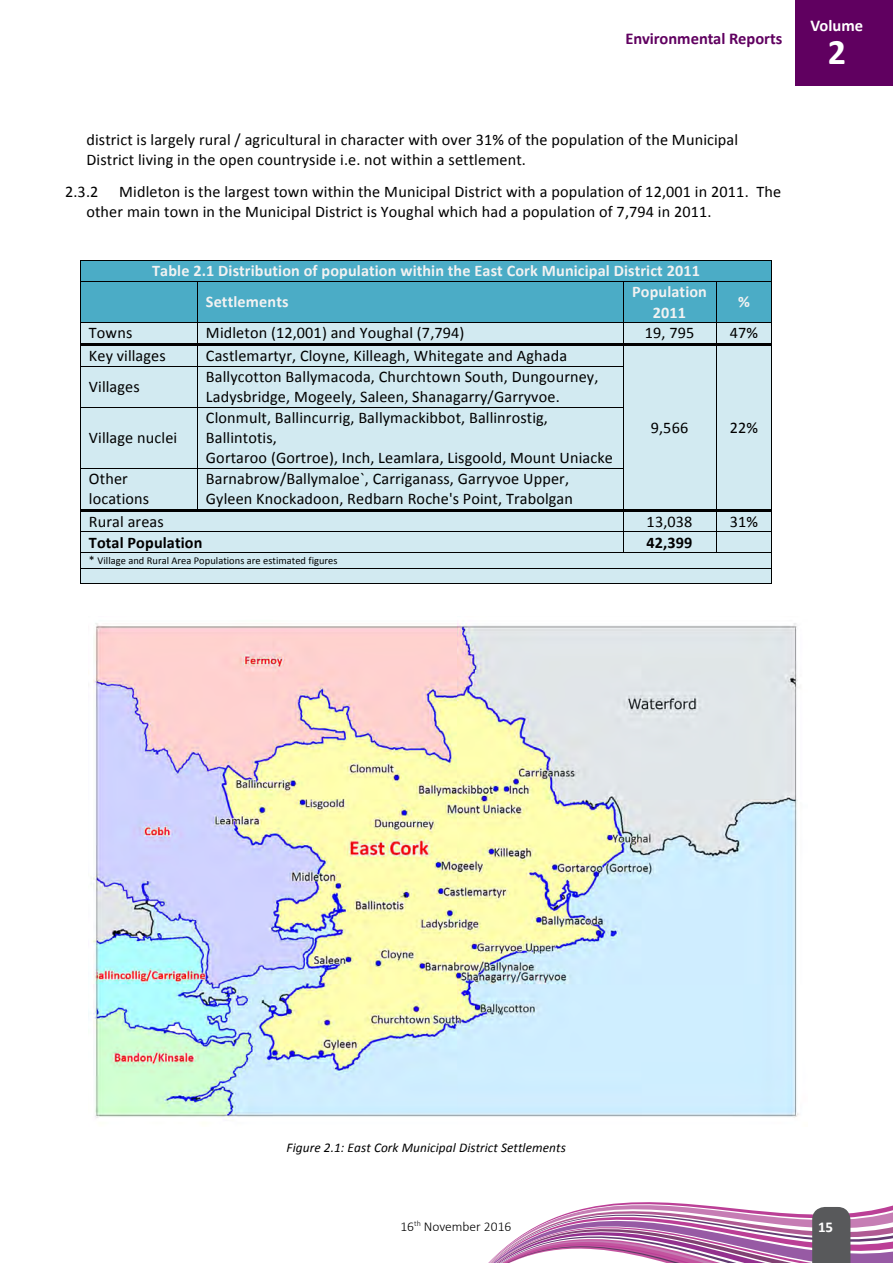
<style>
.page{position:relative;width:893px;height:1263px;background:#fff}
.page>*{position:absolute;margin:0;border:0;box-sizing:border-box;transform-origin:0 0}
.t1{font:700 36px "Calibri";color:#fff}
.t2{font:700 16.5px "Calibri";color:#600060}
.t3{font:700 16.5px "Calibri";color:#fff}
.t4{font:16.2px/20.1px "Calibri";letter-spacing:.01em;color:#000}
.t5{font:700 16.2px/30.9px "Calibri";letter-spacing:.01em;color:#f2f2f2}
.t6{font:700 16.2px "Calibri";letter-spacing:.01em;color:#000}
.t7{font:700 15px "Calibri";color:#fff}
.t8{font:300 13.5px "Calibri";color:#000}
.t9{font:italic 13.35px "Calibri";letter-spacing:.005em;color:#000}
.t10{font:10.5px "Calibri";letter-spacing:.005em;color:#000}
.s1{font-size:11.85px}
</style>
<div class="page">
<svg style="left:488px;top:1202px;width:405px;height:61px"></svg>
<div style="left:812px;top:1207px;width:38px;height:56px;background:#58595b"></div>
<div style="left:795px;top:0;width:98px;height:86px;background:#600060"></div>
<img style="left:91px;top:623px;width:708px;height:495px">
<div style="left:81px;top:261px;width:690px;height:20px;background:#4bacc6"></div>
<hr style="left:81px;top:260px;width:690px;height:1px;background:#000">
<div style="left:81px;top:282px;width:117px;height:40px;background:#4bacc6"></div>
<div style="left:198px;top:282px;width:425px;height:40px;background:#4bacc6"></div>
<div style="left:623px;top:282px;width:93px;height:40px;background:#4bacc6"></div>
<div style="left:717px;top:282px;width:54px;height:40px;background:#4bacc6"></div>
<svg style="left:80px;top:260px;width:1px;height:22px"></svg>
<hr style="left:81px;top:281px;width:116px;height:1px;background:#000">
<hr style="left:198px;top:281px;width:425px;height:1px;background:#000">
<hr style="left:623px;top:281px;width:93px;height:1px;background:#000">
<hr style="left:717px;top:281px;width:54px;height:1px;background:#000">
<svg style="left:771px;top:260px;width:1px;height:22px"></svg>
<hr style="left:80px;top:282px;width:1px;height:40px;background:#000">
<hr style="left:197px;top:282px;width:1px;height:40px;background:#000">
<hr style="left:623px;top:282px;width:1px;height:40px;background:#000">
<hr style="left:716px;top:282px;width:1px;height:40px;background:#000">
<hr style="left:771px;top:282px;width:1px;height:40px;background:#000">
<div style="left:81px;top:323px;width:117px;height:20px;background:#d2eaf1"></div>
<div style="left:198px;top:323px;width:425px;height:20px;background:#d2eaf1"></div>
<div style="left:623px;top:323px;width:93px;height:20px;background:#d2eaf1"></div>
<div style="left:717px;top:323px;width:54px;height:20px;background:#d2eaf1"></div>
<hr style="left:81px;top:322px;width:116px;height:1px;background:#000">
<hr style="left:198px;top:322px;width:425px;height:1px;background:#000">
<hr style="left:623px;top:322px;width:93px;height:1px;background:#000">
<hr style="left:717px;top:322px;width:54px;height:1px;background:#000">
<div style="left:81px;top:346px;width:117px;height:20px;background:#d2eaf1"></div>
<div style="left:198px;top:346px;width:425px;height:20px;background:#d2eaf1"></div>
<div style="left:623px;top:346px;width:93px;height:163px;background:#d2eaf1"></div>
<div style="left:717px;top:346px;width:54px;height:163px;background:#d2eaf1"></div>
<hr style="left:81px;top:343px;width:116px;height:2px;background:#000">
<hr style="left:199px;top:343px;width:424px;height:2px;background:#000">
<hr style="left:625px;top:343px;width:91px;height:2px;background:#000">
<hr style="left:718px;top:343px;width:53px;height:2px;background:#000">
<div style="left:81px;top:366px;width:117px;height:41px;background:#d2eaf1"></div>
<div style="left:198px;top:366px;width:425px;height:41px;background:#d2eaf1"></div>
<svg style="left:80px;top:322px;width:1px;height:44px"></svg>
<hr style="left:81px;top:366px;width:116px;height:1px;background:#000">
<svg style="left:197px;top:322px;width:2px;height:44px"></svg>
<hr style="left:198px;top:366px;width:425px;height:1px;background:#000">
<svg style="left:623px;top:323px;width:2px;height:43px"></svg>
<svg style="left:716px;top:322px;width:2px;height:44px"></svg>
<svg style="left:771px;top:322px;width:1px;height:44px"></svg>
<hr style="left:80px;top:366px;width:1px;height:41px;background:#000">
<hr style="left:197px;top:366px;width:1px;height:41px;background:#000">
<hr style="left:623px;top:366px;width:1px;height:41px;background:#000">
<hr style="left:716px;top:366px;width:1px;height:41px;background:#000">
<hr style="left:771px;top:366px;width:1px;height:41px;background:#000">
<div style="left:81px;top:407px;width:117px;height:61px;background:#d2eaf1"></div>
<div style="left:198px;top:407px;width:425px;height:61px;background:#d2eaf1"></div>
<hr style="left:81px;top:407px;width:116px;height:1px;background:#000">
<hr style="left:198px;top:407px;width:425px;height:1px;background:#000">
<hr style="left:80px;top:407px;width:1px;height:61px;background:#000">
<hr style="left:197px;top:407px;width:1px;height:61px;background:#000">
<hr style="left:623px;top:407px;width:1px;height:61px;background:#000">
<hr style="left:716px;top:407px;width:1px;height:61px;background:#000">
<hr style="left:771px;top:407px;width:1px;height:61px;background:#000">
<div style="left:81px;top:469px;width:117px;height:40px;background:#d2eaf1"></div>
<div style="left:198px;top:469px;width:425px;height:40px;background:#d2eaf1"></div>
<hr style="left:81px;top:468px;width:116px;height:1px;background:#000">
<hr style="left:198px;top:468px;width:425px;height:1px;background:#000">
<hr style="left:80px;top:469px;width:1px;height:40px;background:#000">
<hr style="left:197px;top:469px;width:1px;height:40px;background:#000">
<hr style="left:623px;top:469px;width:1px;height:40px;background:#000">
<hr style="left:716px;top:469px;width:1px;height:40px;background:#000">
<hr style="left:771px;top:469px;width:1px;height:40px;background:#000">
<div style="left:81px;top:511px;width:542px;height:20px;background:#d2eaf1"></div>
<div style="left:623px;top:511px;width:93px;height:20px;background:#d2eaf1"></div>
<div style="left:717px;top:511px;width:54px;height:20px;background:#d2eaf1"></div>
<hr style="left:81px;top:509px;width:116px;height:2px;background:#000">
<hr style="left:199px;top:509px;width:424px;height:2px;background:#000">
<hr style="left:625px;top:509px;width:91px;height:2px;background:#000">
<hr style="left:718px;top:509px;width:53px;height:2px;background:#000">
<div style="left:81px;top:532px;width:542px;height:20px;background:#d2eaf1"></div>
<div style="left:623px;top:532px;width:93px;height:20px;background:#d2eaf1"></div>
<div style="left:717px;top:532px;width:54px;height:20px;background:#d2eaf1"></div>
<hr style="left:81px;top:531px;width:542px;height:1px;background:#000">
<hr style="left:623px;top:531px;width:93px;height:1px;background:#000">
<hr style="left:717px;top:531px;width:54px;height:1px;background:#000">
<div style="left:81px;top:553px;width:690px;height:15px;background:#d2eaf1"></div>
<hr style="left:81px;top:552px;width:542px;height:1px;background:#000">
<svg style="left:623px;top:509px;width:2px;height:43px"></svg>
<hr style="left:623px;top:552px;width:93px;height:1px;background:#000">
<svg style="left:716px;top:509px;width:2px;height:44px"></svg>
<hr style="left:717px;top:552px;width:54px;height:1px;background:#000">
<div style="left:81px;top:568px;width:690px;height:15px;background:#d2eaf1"></div>
<hr style="left:81px;top:568px;width:690px;height:1px;background:#000">
<svg style="left:80px;top:509px;width:1px;height:75px"></svg>
<hr style="left:81px;top:583px;width:690px;height:1px;background:#000">
<svg style="left:771px;top:509px;width:1px;height:75px"></svg>
<p class="t2" style="left:625px;top:28px;width:159px">Environmental Reports</p>
<p class="t4" style="left:86px;top:129px;width:653px">district is largely rural / agricultural in character with over 31% of the population of the Municipal<br>District living in the open countryside i.e. not within a settlement.</p>
<p class="t4" style="left:65px;top:182px;width:35px">2.3.2</p>
<p class="t4" style="left:86px;top:181px;width:696px;line-height:20.5px;text-indent:33px">Midleton is the largest town within the Municipal District with a population of 12,001 in 2011. The other main town in the Municipal District is Youghal which had a population of 7,794 in 2011.</p>
<p class="t5" style="left:206px;top:256px;width:496px;text-indent:-54px">Table 2.1 Distribution of population within the East Cork Municipal District 2011<br>Settlements</p>
<p class="t5" style="left:632px;top:282px;width:76px;line-height:20.1px;text-align:center">Population<br>2011</p>
<p class="t5" style="left:738px;top:287px;width:13px">%</p>
<p class="t4" style="left:89px;top:323px;width:45px">Towns</p>
<p class="t4" style="left:206px;top:323px;width:260px">Midleton (12,001) and Youghal (7,794)</p>
<p class="t4" style="left:645px;top:323px;width:51px">19, 795</p>
<p class="t4" style="left:730px;top:323px;width:30px">47%</p>
<p class="t4" style="left:89px;top:346px;width:78px">Key villages</p>
<p class="t4" style="left:206px;top:346px;width:363px">Castlemartyr, Cloyne, Killeagh, Whitegate and Aghada</p>
<p class="t4" style="left:89px;top:377px;width:52px">Villages</p>
<p class="t4" style="left:206px;top:367px;width:394px">Ballycotton Ballymacoda, Churchtown South, Dungourney,<br>Ladysbridge, Mogeely, Saleen, Shanagarry/Garryvoe.</p>
<p class="t4" style="left:89px;top:428px;width:90px">Village nuclei</p>
<p class="t4" style="left:206px;top:408px;width:409px">Clonmult, Ballincurrig, Ballymackibbot, Ballinrostig,<br>Ballintotis,<br>Gortaroo (Gortroe), Inch, Leamlara, Lisgoold, Mount Uniacke</p>
<p class="t4" style="left:651px;top:417px;width:39px">9,566</p>
<p class="t4" style="left:730px;top:417px;width:30px">22%</p>
<p class="t4" style="left:89px;top:469px;width:62px">Other locations</p>
<p class="t4" style="left:206px;top:469px;width:369px">Barnabrow/Ballymaloe`, Carriganass, Garryvoe Upper,<br>Gyleen Knockadoon, Redbarn Roche's Point, Trabolgan</p>
<p class="t4" style="left:89px;top:511px;width:76px">Rural areas</p>
<p class="t4" style="left:647px;top:511px;width:47px">13,038</p>
<p class="t4" style="left:730px;top:511px;width:30px">31%</p>
<p class="t6" style="left:89px;top:532px;width:115px">Total Population</p>
<p class="t6" style="left:647px;top:532px;width:47px">42,399</p>
<p class="t10" style="left:89px;top:554px;width:250px"><span class="s1">*</span> Village and Rural Area Populations are estimated figures</p>
<p class="t3" style="left:810px;top:15px;width:54px">Volume</p>
<h1 class="t1" style="left:828px;top:29px;width:20px">2</h1>
<p class="t9" style="left:287px;top:1138px;width:281px">Figure 2.1: East Cork Municipal District Settlements</p>
<p class="t8" style="left:400px;top:1218px;width:112px">16<sup>th</sup> November 2016</p>
<p class="t7" style="left:818px;top:1217px;width:17px">15</p>
</div>
